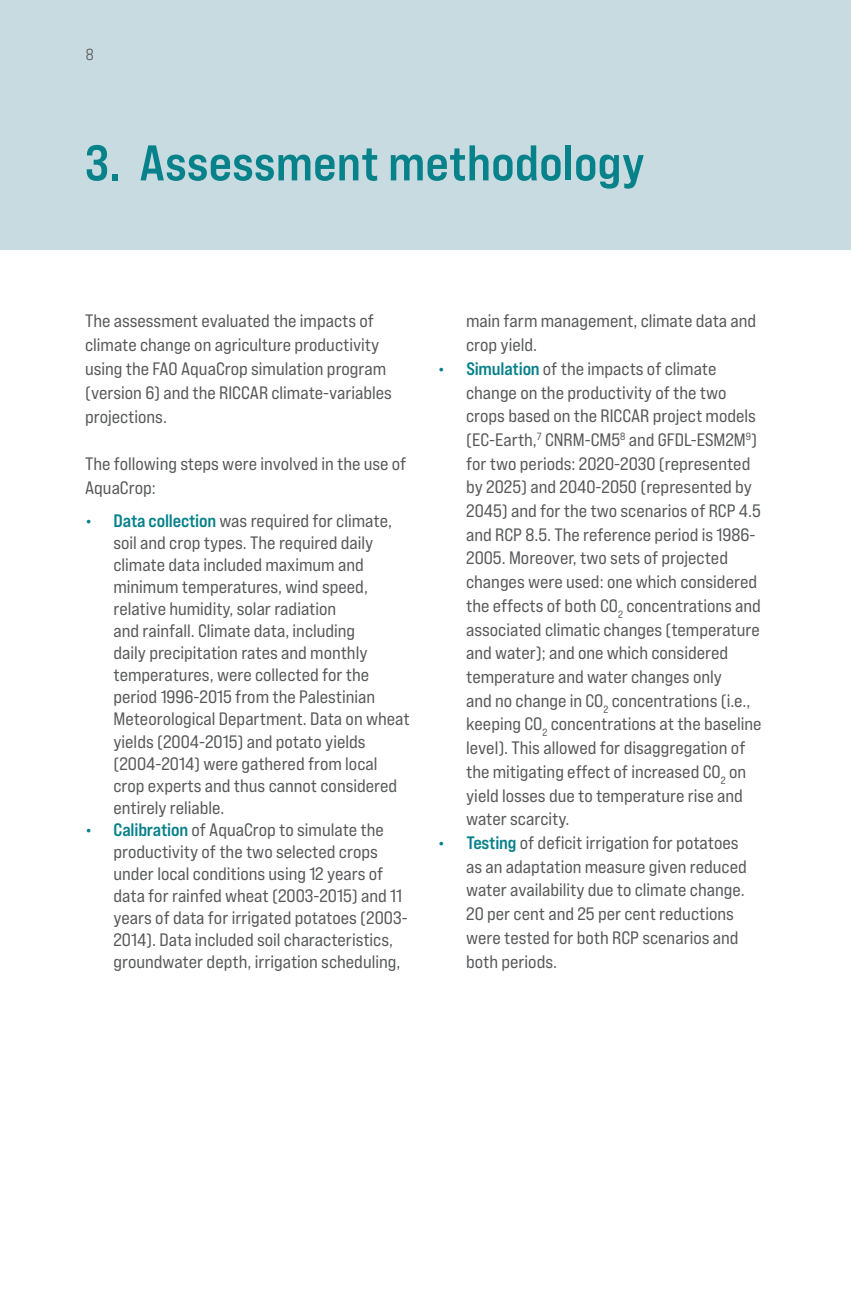
<style>
.page{position:relative;width:851px;height:1304px;background:#fff}
.page>*{position:absolute;margin:0;border:0;box-sizing:border-box;transform-origin:0 0}
.t1{font:50px "Bebas Neue Pro Exp Bd";color:#07818a}
.Running_Text-_En-_Bo{font:18px/23.8px "Bebas Neue Pro Exp Rg";color:#57585a}
.Page_Numbering-Maste{font:16px "Bebas Neue Pro Exp Md";color:#57585a}
.s1{font-family:"Bebas Neue Pro Exp Bd";color:#07818a}
</style>
<div class="page">
<div style="left:0;top:0;width:850px;height:249px;background:#c7dbe0"></div>
<hr style="left:850px;top:0;width:1px;height:249px;background:#c7dbe0">
<p class="Page_Numbering-Maste" style="left:86px;top:45px;width:9px">8</p>
<p class="t1" style="left:85px;top:132px;width:561px">3. Assessment methodology</p>
<p class="Running_Text-_En-_Bo" style="left:85px;top:309px;width:308px">The assessment evaluated the impacts of climate change on agriculture productivity using the FAO AquaCrop simulation program (version 6) and the RICCAR climate-variables projections.</p>
<p class="Running_Text-_En-_Bo" style="left:85px;top:451px;width:323px">The following steps were involved in the use of<br>AquaCrop:</p>
<p class="Running_Text-_En-_Bo" style="left:113px;top:510px;width:297px;line-height:22px;text-indent:-28px"><span class="s1">• Data collection</span> was required for climate, soil and crop types. The required daily climate data included maximum and minimum temperatures, wind speed, relative humidity, solar radiation<br>and rainfall. Climate data, including<br>daily precipitation rates and monthly temperatures, were collected for the period 1996-2015 from the Palestinian Meteorological Department. Data on wheat yields (2004-2015) and potato yields (2004-2014) were gathered from local crop experts and thus cannot considered entirely reliable.</p>
<p class="Running_Text-_En-_Bo" style="left:113px;top:818px;width:296px;line-height:22px;text-indent:-28px"><span class="s1">• Calibration</span> of AquaCrop to simulate the productivity of the two selected crops under local conditions using 12 years of data for rainfed wheat (2003-2015) and 11 years of data for irrigated potatoes (2003- 2014). Data included soil characteristics, groundwater depth, irrigation scheduling,</p>
<p class="Running_Text-_En-_Bo" style="left:466px;top:309px;width:291px">main farm management, climate data and crop yield.</p>
<p class="Running_Text-_En-_Bo" style="left:466px;top:356px;width:297px;text-indent:-28px"><span class="s1">• Simulation</span> of the impacts of climate change on the productivity of the two crops based on the RICCAR project models (EC-Earth,<sup>7</sup> CNRM-CM5<sup>8</sup> and GFDL-ESM2M<sup>9</sup>) for two periods: 2020-2030 (represented by 2025) and 2040-2050 (represented by 2045) and for the two scenarios of RCP 4.5 and RCP 8.5. The reference period is 1986- 2005. Moreover, two sets of projected changes were used: one which considered the effects of both CO<sub>2</sub> concentrations and associated climatic changes (temperature and water); and one which considered temperature and water changes only<br>and no change in CO<sub>2</sub> concentrations (i.e., keeping CO<sub>2</sub> concentrations at the baseline level). This allowed for disaggregation of the mitigating effect of increased CO<sub>2</sub> on yield losses due to temperature rise and water scarcity.</p>
<p class="Running_Text-_En-_Bo" style="left:466px;top:830px;width:282px;text-indent:-28px"><span class="s1">• Testing</span> of deficit irrigation for potatoes as an adaptation measure given reduced water availability due to climate change.<br>20 per cent and 25 per cent reductions were tested for both RCP scenarios and both periods.</p>
</div>
